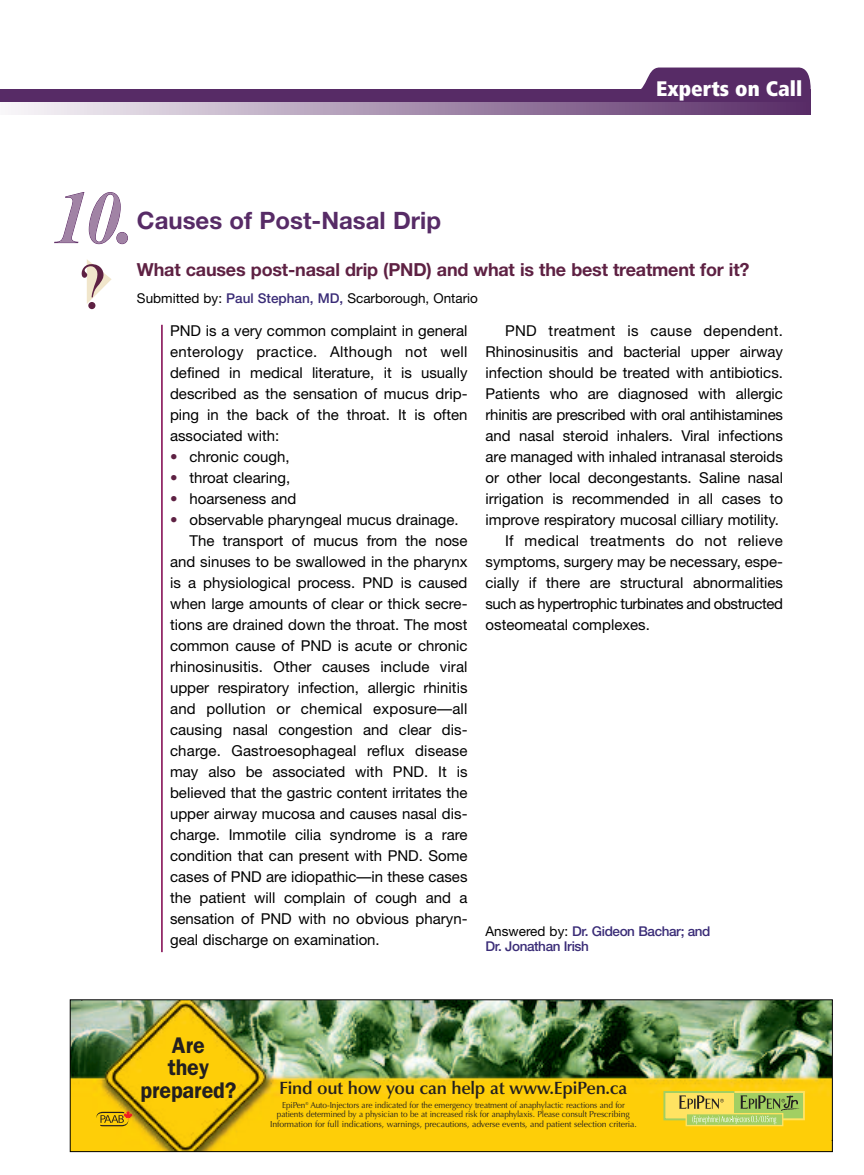
<style>
.page{position:relative;width:864px;height:1175px;background:#fff}
.page>*{position:absolute;margin:0;border:0;box-sizing:border-box;transform-origin:0 0}
.t1{font:700 24px "Helvetica Neue";color:#572b66}
.t2{font:22.65px/22.6px "Franklin Gothic Demi+TQMSRL";letter-spacing:-.005em;color:#231f20;text-align:center;scale:.95 1}
.t3{font:900 condensed 21px "Frutiger";color:#fff}
.t4{font:700 18px "Helvetica Neue";letter-spacing:-.01em;color:#5e2143}
.t5{font:17.85px "Optima Demi Bold+ENUCEY";letter-spacing:-.015em;color:#231f20}
.t6{font:15px/21px "Helvetica Neue";color:#000;text-align:justify}
.t7{font:15px "Helvetica Neue";letter-spacing:.02em;color:#000}
.t8{font:15px "Helvetica Neue";letter-spacing:-.03em;color:#000}
.t9{font:500 13.5px/15px "Helvetica Neue";letter-spacing:-.03em;color:#3a2c77}
.t10{font:13.5px "Helvetica Neue";color:#000}
.t11{font:8.7px/9.4px "Optima+NNRNHJ";letter-spacing:-.01em;color:#231f20;text-align:center;scale:.94 1}
.s1{font-weight:500;color:#3a2c77}
.s2{color:#5e2143}
.s3{font-weight:400;color:#000}
</style>
<div class="page">
<svg style="left:630px;top:67px;width:181px;height:23px;background:#6c4679"></svg>
<div style="left:0;top:90px;width:811px;height:12px;background:#572b66"></div>
<svg style="left:11px;top:102px;width:800px;height:13px;background:#a78fae"></svg>
<svg style="left:54px;top:192px;width:74px;height:52px"></svg>
<hr style="left:161px;top:325px;width:2px;height:627px;background:#7e004b">
<img style="left:72px;top:1001px;width:759px;height:149px">
<div style="left:70px;top:999px;width:763px;height:153px;border:1px solid #000"></div>
<svg style="left:86px;top:259px;width:26px;height:45px"></svg>
<h1 class="t1" style="left:137px;top:212px;width:306px">Causes of Post-Nasal Drip</h1>
<h3 class="t3" style="left:656px;top:80px;width:148px">Experts on Call</h3>
<p class="t4" style="left:137px;top:264px;width:614px">What causes post-nasal drip (PND) and what is the best treatment for it?</p>
<p class="t10" style="left:137px;top:293px;width:343px">Submitted by: <span class="s1">Paul Stephan, MD,</span> Scarborough, Ontario</p>
<p class="t6" style="left:170px;top:321px;width:299px">PND is a very common complaint in general enterology practice. Although not well defined in medical literature, it is usually described as the sensation of mucus drip&shy;ping in the back of the throat. It is often associated with:</p>
<p class="t6" style="left:170px;top:447px;width:121px"><span class="s2">•</span> chronic cough,</p>
<p class="t6" style="left:170px;top:468px;width:122px"><span class="s2">•</span> throat clearing,</p>
<p class="t6" style="left:170px;top:489px;width:128px"><span class="s2">•</span> hoarseness and</p>
<p class="t6" style="left:170px;top:510px;width:290px"><span class="s2">•</span> observable pharyngeal mucus drainage.</p>
<p class="t6" style="left:190px;top:531px;width:280px">The transport of mucus from the nose</p>
<p class="t6" style="left:170px;top:552px;width:299px">and sinuses to be swallowed in the pharynx</p>
<p class="t6" style="left:170px;top:573px;width:299px">is a physiological process. PND is caused</p>
<p class="t6" style="left:170px;top:594px;width:299px">when large amounts of clear or thick secre-</p>
<p class="t6" style="left:170px;top:615px;width:299px">tions are drained down the throat. The most</p>
<p class="t6" style="left:170px;top:636px;width:299px">common cause of PND is acute or chronic</p>
<p class="t6" style="left:170px;top:657px;width:299px">rhinosinusitis. Other causes include viral</p>
<p class="t6" style="left:170px;top:678px;width:299px">upper respiratory infection, allergic rhinitis</p>
<p class="t6" style="left:170px;top:699px;width:299px">and pollution or chemical exposure—all</p>
<p class="t6" style="left:170px;top:720px;width:299px">causing nasal congestion and clear dis-</p>
<p class="t6" style="left:170px;top:741px;width:299px">charge. Gastroesophageal reflux disease</p>
<p class="t6" style="left:170px;top:762px;width:299px">may also be associated with PND. It is</p>
<p class="t6" style="left:170px;top:783px;width:299px">believed that the gastric content irritates the</p>
<p class="t6" style="left:170px;top:804px;width:299px">upper airway mucosa and causes nasal dis-</p>
<p class="t6" style="left:170px;top:825px;width:299px">charge. Immotile cilia syndrome is a rare</p>
<p class="t6" style="left:170px;top:846px;width:299px">condition that can present with PND. Some</p>
<p class="t6" style="left:170px;top:867px;width:299px">cases of PND are idiopathic—in these cases</p>
<p class="t6" style="left:170px;top:888px;width:299px">the patient will complain of cough and a</p>
<p class="t6" style="left:170px;top:909px;width:299px">sensation of PND with no obvious pharyn-</p>
<p class="t6" style="left:170px;top:930px;width:211px">geal discharge on examination.</p>
<p class="t7" style="left:505px;top:325px;width:280px">PND treatment is cause dependent.</p>
<p class="t6" style="left:486px;top:342px;width:299px">Rhinosinusitis and bacterial upper airway</p>
<p class="t6" style="left:486px;top:363px;width:299px">infection should be treated with antibiotics.</p>
<p class="t6" style="left:486px;top:384px;width:299px">Patients who are diagnosed with allergic</p>
<p class="t6" style="left:486px;top:405px;width:299px">rhinitis are prescribed with oral antihistamines</p>
<p class="t6" style="left:486px;top:426px;width:299px">and nasal steroid inhalers. Viral infections</p>
<p class="t6" style="left:486px;top:447px;width:299px">are managed with inhaled intranasal steroids</p>
<p class="t6" style="left:486px;top:468px;width:299px">or other local decongestants. Saline nasal</p>
<p class="t6" style="left:486px;top:489px;width:299px">irrigation is recommended in all cases to</p>
<p class="t6" style="left:486px;top:510px;width:295px">improve respiratory mucosal cilliary motility.</p>
<p class="t7" style="left:505px;top:535px;width:280px">If medical treatments do not relieve</p>
<p class="t6" style="left:486px;top:552px;width:299px">symptoms, surgery may be necessary, espe-</p>
<p class="t6" style="left:486px;top:573px;width:299px">cially if there are structural abnormalities</p>
<p class="t8" style="left:486px;top:598px;width:299px">such as hypertrophic turbinates and obstructed</p>
<p class="t6" style="left:486px;top:615px;width:166px">osteomeatal complexes.</p>
<p class="t9" style="left:486px;top:924px;width:227px"><span class="s3">Answered by:</span> Dr. Gideon Bachar; and<br>Dr. Jonathan Irish</p>
<h2 class="t2" style="left:140px;top:1033px;width:103px">Are<br>they prepared?</h2>
<p class="t5" style="left:279px;top:1080px;width:350px">Find out how you can help at www.EpiPen.ca</p>
<p class="t11" style="left:270px;top:1101px;width:392px">EpiPen<sup>®</sup> Auto-Injectors are indicated for the emergency treatment of anaphylactic reactions and for patients determined by a physician to be at increased risk for anaphylaxis. Please consult Prescribing<br>Information for full indications, warnings, precautions, adverse events, and patient selection criteria.</p>
</div>
